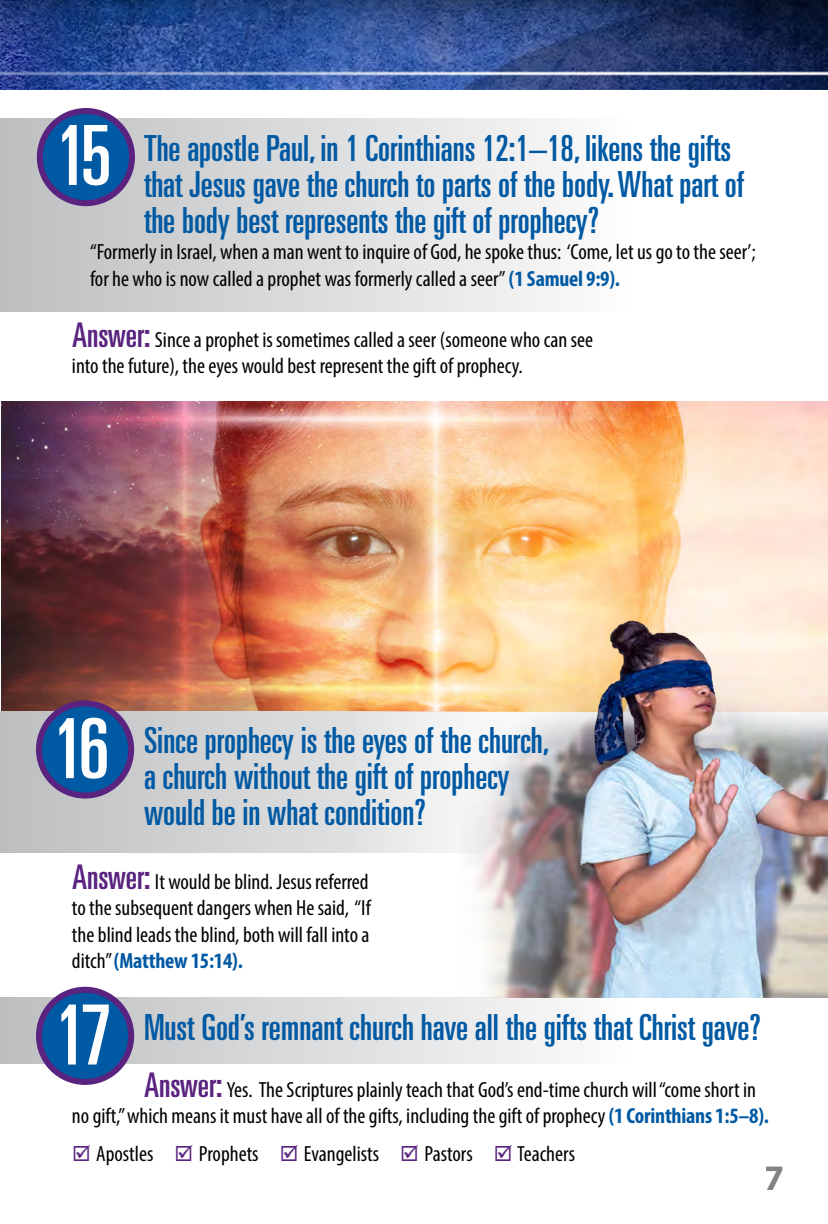
<style>
.page{position:relative;width:828px;height:1224px;background:#fff}
.page>*{position:absolute;margin:0;border:0;box-sizing:border-box;transform-origin:0 0}
.Question_Header{font:ultra-condensed 83px "Univers";color:#fff}
.Question_Header-2{font:ultra-condensed 36px/36px "Univers";color:#0059a3}
.t1{font:700 36px "Myriad Pro";color:#808285}
.Answer_Copy{font:condensed 22px/26.4px "Myriad Pro";color:#000}
.s1{font-weight:700;color:#0059a3}
.s2{font-family:"Univers";font-stretch:ultra-condensed;font-size:34px;color:#59237f}
.s3{color:#59237f}
</style>
<div class="page">
<img style="left:1px;top:402px;width:132px;height:309px">
<img style="left:0;top:0;width:828px;height:90px">
<div style="left:0;top:119px;width:626px;height:192px;background:linear-gradient(to right,#babcbf,#fcfcfc)"></div>
<div style="left:40px;top:111px;width:92px;height:92px;background:#0059a3;border-radius:50%"></div>
<div style="left:37px;top:108px;width:98px;height:98px;border:6px solid #59237f;border-radius:50%"></div>
<div style="left:0;top:711px;width:626px;height:141px;background:#c0c2c4"></div>
<div style="left:39px;top:703px;width:92px;height:93px;background:#0059a3;border-radius:50%"></div>
<div style="left:36px;top:700px;width:98px;height:99px;border:6px solid #59237f;border-radius:50%"></div>
<svg style="left:0;top:998px;width:555px;height:66px"></svg>
<div style="left:39px;top:990px;width:92px;height:92px;background:#0059a3;border-radius:50%"></div>
<div style="left:36px;top:987px;width:98px;height:98px;border:6px solid #59237f;border-radius:50%"></div>
<img style="left:133px;top:402px;width:695px;height:596px">
<p class="Question_Header" style="left:56px;top:108px;width:58px">15</p>
<p class="Question_Header-2" style="left:144px;top:130px;width:602px">The apostle Paul, in 1 Corinthians 12:1–18, likens the gifts that Jesus gave the church to parts of the body. What part of the body best represents the gift of prophecy?</p>
<p class="Answer_Copy" style="left:90px;top:239px;width:667px">“Formerly in Israel, when a man went to inquire of God, he spoke thus: ‘Come, let us go to the seer’; for he who is now called a prophet was formerly called a seer” <span class="s1">(1 Samuel 9:9).</span></p>
<p class="Answer_Copy" style="left:72px;top:326px;width:523px"><span class="s2">Answer:</span> Since a prophet is sometimes called a seer (someone who can see into the future), the eyes would best represent the gift of prophecy.</p>
<p class="Question_Header" style="left:53px;top:701px;width:58px">16</p>
<p class="Question_Header-2" style="left:144px;top:722px;width:407px">Since prophecy is the eyes of the church, a church without the gift of prophecy would be in what condition?</p>
<p class="Answer_Copy" style="left:72px;top:868px;width:300px;text-align:justify"><span class="s2">Answer:</span> It would be blind. Jesus referred to the subsequent dangers when He said, “If the blind leads the blind, both will fall into a ditch” <span class="s1">(Matthew 15:14).</span></p>
<p class="Question_Header" style="left:55px;top:988px;width:58px">17</p>
<p class="Answer_Copy" style="left:72px;top:1076px;width:699px;text-indent:72px"><span class="s2">Answer:</span> Yes. The Scriptures plainly teach that God’s end-time church will “come short in no gift,” which means it must have all of the gifts, including the gift of prophecy <span class="s1">(1 Corinthians 1:5–8).</span></p>
<p class="Answer_Copy" style="left:72px;top:1140px;width:505px"><span class="s3">☑</span> Apostles <span class="s3">☑</span> Prophets <span class="s3">☑</span> Evangelists <span class="s3">☑</span> Pastors <span class="s3">☑</span> Teachers</p>
<p class="Question_Header-2" style="left:144px;top:1009px;width:618px">Must God’s remnant church have all the gifts that Christ gave?</p>
<h2 class="t1" style="left:765px;top:1155px;width:21px">7</h2>
</div>
